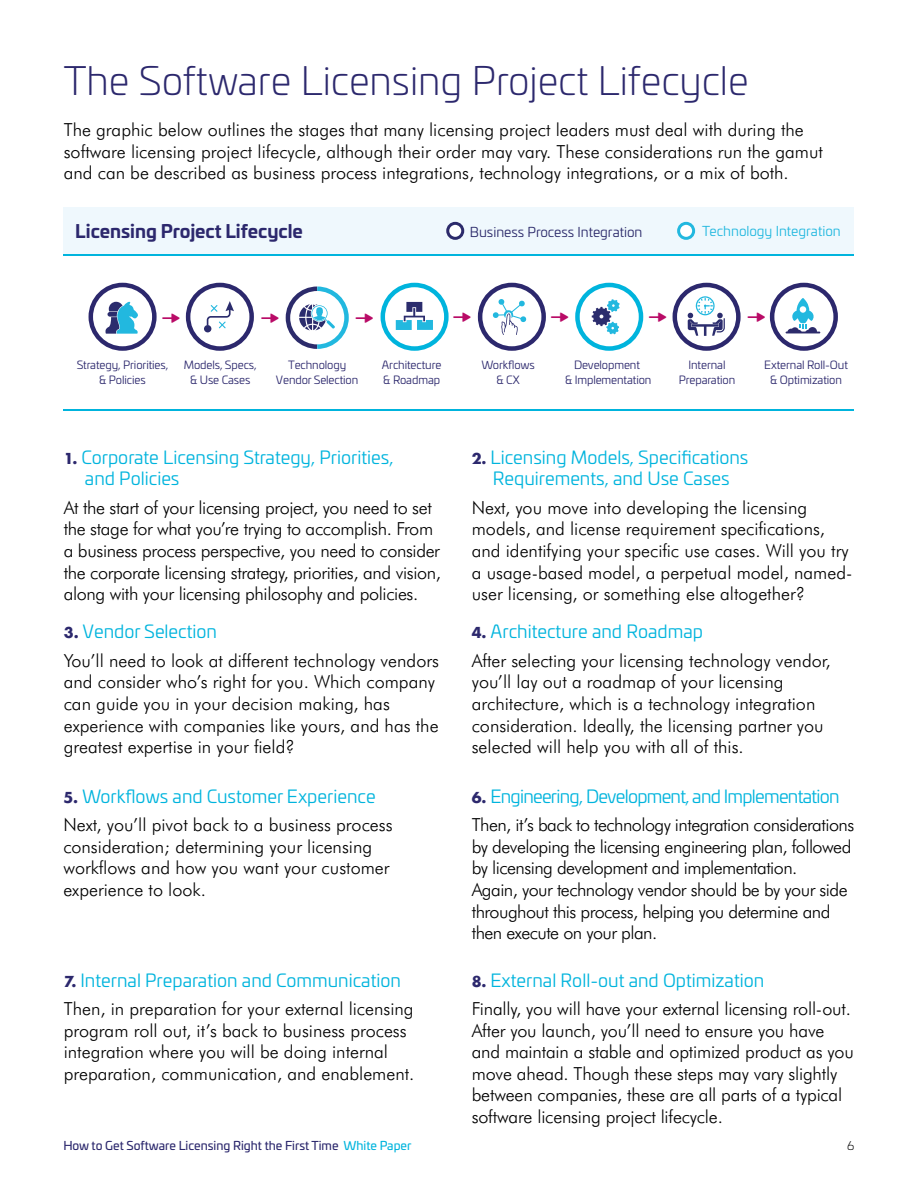
<style>
.page{position:relative;width:918px;height:1188px;background:#fff}
.page>*{position:absolute;margin:0;border:0;box-sizing:border-box;transform-origin:0 0}
.t1{font:300 39px "Univia Pro";color:#2c286d}
.t2{font:24.15px "Univia Pro";color:#b90b67}
.t3{font:300 18px/21.6px "Futura BT";color:#000}
.t4{font:18px/21.6px "Univia Pro";color:#00b4dd}
.t5{font:300 18px/21.6px "Futura BT";letter-spacing:-.03em;color:#000}
.t6{font:300 18px/21.6px "Futura BT";letter-spacing:-.02em;color:#000}
.t7{font:18px "Univia Pro";letter-spacing:-.04em;color:#00b4dd}
.t8{font:700 18px "Univia Pro";color:#2c286d}
.t9{font:13.5px "Univia Pro";color:#2c2b6b}
.t10{font:13.5px "Univia Pro";color:#22b8df}
.t11{font:12px "Univia Pro";color:#2c286d}
.t12{font:300 12px "Univia Pro";color:#000}
.t13{font:11.25px/15px "Univia Pro";letter-spacing:-.01em;color:#2c286d;text-align:center}
.s1{font-family:"Futura PT";font-weight:700;font-size:16.5px;color:#2c286d}
.s2{color:#00b4dd}
</style>
<div class="page">
<div style="left:63px;top:207px;width:791px;height:48px;background:#eff8fd"></div>
<hr style="left:63px;top:254px;width:791px;height:2px;background:#00b4dd">
<hr style="left:63px;top:409px;width:791px;height:2px;background:#00b4dd">
<div style="left:448px;top:223px;width:15px;height:15px;background:#fff;border-radius:50%"></div>
<div style="left:446px;top:222px;width:18px;height:18px;border:3px solid #2c2b6b;border-radius:50%"></div>
<div style="left:679px;top:223px;width:15px;height:15px;background:#fff;border-radius:50%"></div>
<div style="left:677px;top:222px;width:18px;height:18px;border:3px solid #22b8df;border-radius:50%"></div>
<svg style="left:396px;top:302px;width:37px;height:28px"></svg>
<svg style="left:492px;top:299px;width:35px;height:36px"></svg>
<svg style="left:592px;top:299px;width:28px;height:35px"></svg>
<div style="left:204px;top:325px;width:7px;height:7px;background:#2b2c6d;border-radius:50%"></div>
<svg style="left:207px;top:301px;width:27px;height:27px"></svg>
<svg style="left:285px;top:286px;width:64px;height:63px"></svg>
<svg style="left:688px;top:296px;width:37px;height:40px"></svg>
<svg style="left:105px;top:302px;width:33px;height:32px"></svg>
<svg style="left:786px;top:298px;width:34px;height:35px"></svg>
<div style="left:478px;top:283px;width:68px;height:68px;border:4px solid #2c286d;border-radius:50%"></div>
<div style="left:673px;top:283px;width:68px;height:68px;border:4px solid #2c286d;border-radius:50%"></div>
<div style="left:770px;top:283px;width:68px;height:68px;border:4px solid #2c286d;border-radius:50%"></div>
<div style="left:186px;top:283px;width:68px;height:68px;border:4px solid #2c286d;border-radius:50%"></div>
<div style="left:89px;top:283px;width:68px;height:68px;border:4px solid #2c286d;border-radius:50%"></div>
<div style="left:381px;top:283px;width:68px;height:68px;border:4px solid #00b4dd;border-radius:50%"></div>
<div style="left:575px;top:283px;width:68px;height:68px;border:4px solid #00b4dd;border-radius:50%"></div>
<h1 class="t1" style="left:64px;top:53px;width:686px">The Software Licensing Project Lifecycle</h1>
<p class="t3" style="left:64px;top:118px;width:761px">The graphic below outlines the stages that many licensing project leaders must deal with during the software licensing project lifecycle, although their order may vary. These considerations run the gamut and can be described as business process integrations, technology integrations, or a mix of both.</p>
<p class="t8" style="left:75px;top:217px;width:229px">Licensing Project Lifecycle</p>
<p class="t9" style="left:470px;top:223px;width:174px">Business Process Integration</p>
<p class="t10" style="left:702px;top:221px;width:140px">Technology Integration</p>
<h2 class="t2" style="left:160px;top:298px;width:22px">→</h2>
<h2 class="t2" style="left:259px;top:298px;width:22px">→</h2>
<h2 class="t2" style="left:354px;top:298px;width:22px">→</h2>
<h2 class="t2" style="left:452px;top:297px;width:22px">→</h2>
<h2 class="t2" style="left:549px;top:297px;width:22px">→</h2>
<h2 class="t2" style="left:647px;top:297px;width:22px">→</h2>
<h2 class="t2" style="left:746px;top:297px;width:22px">→</h2>
<p class="t13" style="left:184px;top:357px;width:74px">Models, Specs, &amp; Use Cases</p>
<p class="t13" style="left:276px;top:357px;width:84px">Technology<br>Vendor Selection</p>
<p class="t13" style="left:382px;top:357px;width:61px;text-align:left">Architecture &amp; Roadmap</p>
<p class="t13" style="left:482px;top:357px;width:55px">Workflows &amp; CX</p>
<p class="t13" style="left:565px;top:357px;width:88px">Development<br>&amp; Implementation</p>
<p class="t13" style="left:679px;top:357px;width:58px">Internal<br>Preparation</p>
<p class="t13" style="left:764px;top:357px;width:85px">External Roll-Out &amp; Optimization</p>
<p class="t13" style="left:77px;top:357px;width:93px">Strategy, Priorities, &amp; Policies</p>
<p class="t4" style="left:85px;top:446px;width:310px;text-indent:-21px"><span class="s1">1.</span> Corporate Licensing Strategy, Priorities, and Policies</p>
<p class="t6" style="left:64px;top:496px;width:379px">At the start of your licensing project, you need to set the stage for what you’re trying to accomplish. From a business process perspective, you need to consider the corporate licensing strategy, priorities, and vision, along with your licensing philosophy and policies.</p>
<p class="t4" style="left:64px;top:620px;width:155px"><span class="s1">3.</span> Vendor Selection</p>
<p class="t3" style="left:64px;top:649px;width:377px">You’ll need to look at different technology vendors and consider who’s right for you. Which company can guide you in your decision making, has experience with companies like yours, and has the greatest expertise in your field?</p>
<p class="t4" style="left:63px;top:785px;width:314px"><span class="s1">5.</span> Workflows and Customer Experience</p>
<p class="t3" style="left:63px;top:813px;width:331px">Next, you’ll pivot back to a business process consideration; determining your licensing workflows and how you want your customer experience to look.</p>
<p class="t4" style="left:64px;top:968px;width:339px"><span class="s1">7.</span> Internal Preparation and Communication</p>
<p class="t3" style="left:64px;top:997px;width:352px">Then, in preparation for your external licensing program roll out, it’s back to business process integration where you will be doing internal preparation, communication, and enablement.</p>
<p class="t4" style="left:472px;top:446px;width:278px;text-align:center"><span class="s1">2.</span> Licensing Models, Specifications<br>Requirements, and Use Cases</p>
<p class="t3" style="left:472px;top:496px;width:382px">Next, you move into developing the licensing models, and license requirement specifications, and identifying your specific use cases. Will you try a usage-based model, a perpetual model, named&shy;user licensing, or something else altogether?</p>
<p class="t4" style="left:472px;top:620px;width:233px"><span class="s1">4.</span> Architecture and Roadmap</p>
<p class="t3" style="left:472px;top:649px;width:361px">After selecting your licensing technology vendor, you’ll lay out a roadmap of your licensing architecture, which is a technology integration consideration. Ideally, the licensing partner you selected will help you with all of this.</p>
<p class="t7" style="left:472px;top:783px;width:369px"><span class="s1">6.</span> Engineering, Development, and Implementation</p>
<p class="t5" style="left:472px;top:813px;width:384px">Then, it’s back to technology integration considerations by developing the licensing engineering plan, followed by licensing development and implementation.<br>Again, your technology vendor should be by your side throughout this process, helping you determine and then execute on your plan.</p>
<p class="t4" style="left:472px;top:968px;width:294px"><span class="s1">8.</span> External Roll-out and Optimization</p>
<p class="t3" style="left:472px;top:997px;width:384px">Finally, you will have your external licensing roll-out.<br>After you launch, you’ll need to ensure you have and maintain a stable and optimized product as you move ahead. Though these steps may vary slightly between companies, these are all parts of a typical software licensing project lifecycle.</p>
<p class="t11" style="left:63px;top:1137px;width:350px">How to Get Software Licensing Right the First Time <span class="s2">White Paper</span></p>
<p class="t12" style="left:847px;top:1137px;width:9px">6</p>
</div>
